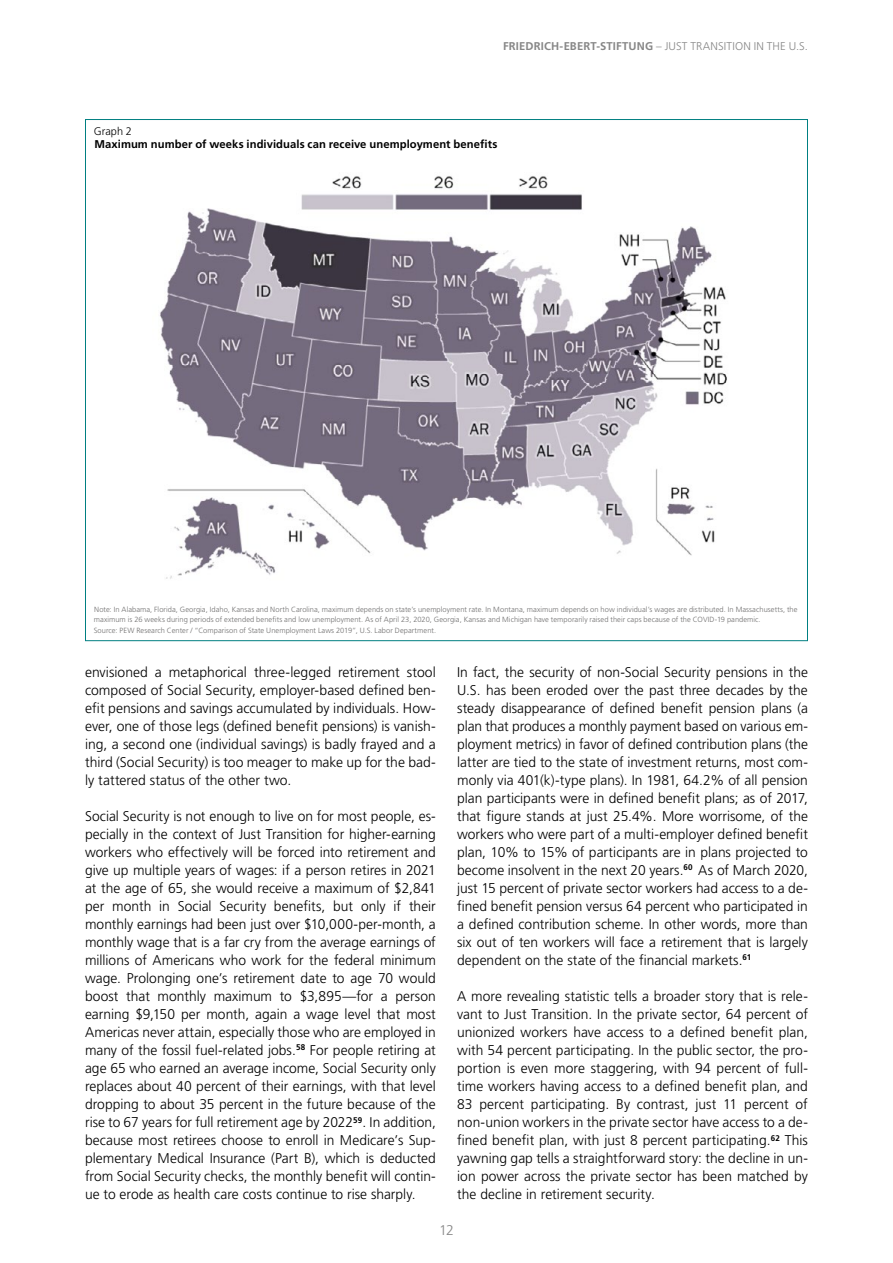
<style>
.page{position:relative;width:893px;height:1263px;background:#fff}
.page>*{position:absolute;margin:0;border:0;box-sizing:border-box;transform-origin:0 0}
.t1{font:300 14.1px/18px "Frutiger LT Std";color:#000;text-align:justify}
.t2{font:300 14.1px "Frutiger LT Std";color:#878787}
.t3{font:700 11.25px "Frutiger LT Std";letter-spacing:.005em;color:#000}
.t4{font:700 11.25px "Frutiger LT Std";letter-spacing:.015em;color:#878787}
.t5{font:300 10.95px "Frutiger LT Std";color:#000}
.t6{font:300 7.5px/10.5px "Frutiger LT Std";letter-spacing:.005em;color:#706f6f}
.s1{font-weight:300}
</style>
<div class="page">
<img style="left:160px;top:176px;width:567px;height:403px">
<p class="t4" style="left:503px;top:40px;width:306px">FRIEDRICH-EBERT-STIFTUNG <span class="s1">– JUST TRANSITION IN THE U.S.</span></p>
<p class="t5" style="left:94px;top:125px;width:40px">Graph 2</p>
<p class="t3" style="left:94px;top:138px;width:404px">Maximum number of weeks individuals can receive unemployment benefits</p>
<p class="t6" style="left:94px;top:604px;width:705px">Note: In Alabama, Florida, Georgia, Idaho, Kansas and North Carolina, maximum depends on state’s unemployment rate. In Montana, maximum depends on how individual’s wages are distributed. In Massachusetts, the maximum is 26 weeks during periods of extended benefits and low unemployment. As of April 23, 2020, Georgia, Kansas and Michigan have temporarily raised their caps because of the COVID-19 pandemic.<br>Source: PEW Research Center / “Comparison of State Unemployment Laws 2019”, U.S. Labor Department.</p>
<p class="t1" style="left:85px;top:663px;width:352px">envisioned a metaphorical three-legged retirement stool composed of Social Security, employer-based defined ben&shy;efit pensions and savings accumulated by individuals. How&shy;ever, one of those legs (defined benefit pensions) is vanish&shy;ing, a second one (individual savings) is badly frayed and a third (Social Security) is too meager to make up for the bad&shy;ly tattered status of the other two.</p>
<p class="t1" style="left:85px;top:807px;width:352px">Social Security is not enough to live on for most people, es&shy;pecially in the context of Just Transition for higher-earning workers who effectively will be forced into retirement and give up multiple years of wages: if a person retires in 2021 at the age of 65, she would receive a maximum of $2,841 per month in Social Security benefits, but only if their monthly earnings had been just over $10,000-per-month, a monthly wage that is a far cry from the average earnings of millions of Americans who work for the federal minimum wage. Prolonging one’s retirement date to age 70 would boost that monthly maximum to $3,895—for a person earning $9,150 per month, again a wage level that most Americas never attain, especially those who are employed in many of the fossil fuel-related jobs.<sup>58</sup> For people retiring at age 65 who earned an average income, Social Security only replaces about 40 percent of their earnings, with that level dropping to about 35 percent in the future because of the rise to 67 years for full retirement age by 2022<sup>59</sup>. In addition, because most retirees choose to enroll in Medicare’s Sup&shy;plementary Medical Insurance (Part B), which is deducted from Social Security checks, the monthly benefit will contin&shy;ue to erode as health care costs continue to rise sharply.</p>
<p class="t1" style="left:457px;top:663px;width:352px">In fact, the security of non-Social Security pensions in the U.S. has been eroded over the past three decades by the steady disappearance of defined benefit pension plans (a plan that produces a monthly payment based on various em&shy;ployment metrics) in favor of defined contribution plans (the latter are tied to the state of investment returns, most com&shy;monly via 401(k)-type plans). In 1981, 64.2% of all pension plan participants were in defined benefit plans; as of 2017, that figure stands at just 25.4%. More worrisome, of the workers who were part of a multi-employer defined benefit plan, 10% to 15% of participants are in plans projected to become insolvent in the next 20 years.<sup>60</sup> As of March 2020, just 15 percent of private sector workers had access to a de&shy;fined benefit pension versus 64 percent who participated in a defined contribution scheme. In other words, more than six out of ten workers will face a retirement that is largely dependent on the state of the financial markets.<sup>61</sup></p>
<p class="t1" style="left:457px;top:987px;width:352px">A more revealing statistic tells a broader story that is rele&shy;vant to Just Transition. In the private sector, 64 percent of unionized workers have access to a defined benefit plan, with 54 percent participating. In the public sector, the pro&shy;portion is even more staggering, with 94 percent of full&shy;time workers having access to a defined benefit plan, and 83 percent participating. By contrast, just 11 percent of non-union workers in the private sector have access to a de&shy;fined benefit plan, with just 8 percent participating.<sup>62</sup> This yawning gap tells a straightforward story: the decline in un&shy;ion power across the private sector has been matched by the decline in retirement security.</p>
<p class="t2" style="left:439px;top:1222px;width:16px">12</p>
</div>
